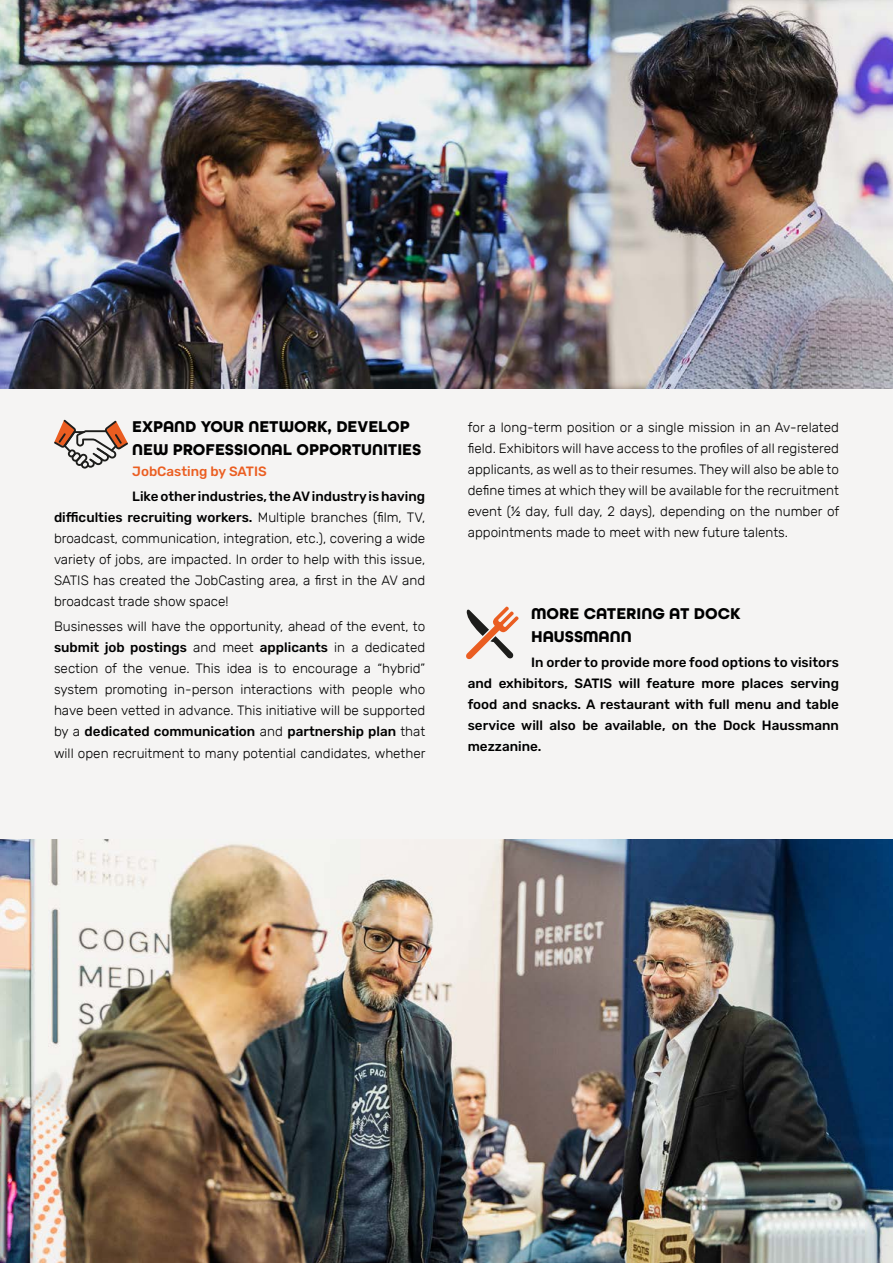
<style>
.page{position:relative;width:893px;height:1263px;background:#f5f4f3}
.page>*{position:absolute;margin:0;border:0;box-sizing:border-box;transform-origin:0 0}
.t1{font:700 16.5px/22.8px "All Round Gothic";color:#000}
.t2{font:300 13.5px/21px "Rubik";color:#000;text-align:justify}
.t3{font:500 13.5px/21px "Rubik";color:#000;text-align:justify}
.t4{font:500 13.5px "Rubik";color:#eb5e21}
.s1{font-weight:500}
</style>
<div class="page">
<svg style="left:54px;top:420px;width:74px;height:49px"></svg>
<svg style="left:466px;top:606px;width:53px;height:53px"></svg>
<img style="left:0;top:0;width:893px;height:388px">
<img style="left:1px;top:840px;width:892px;height:423px">
<p class="t1" style="left:132px;top:415px;width:291px">EXPAND YOUR NETWORK, DEVELOP<br>NEW PROFESSIONAL OPPORTUNITIES</p>
<p class="t4" style="left:132px;top:463px;width:136px">JobCasting by SATIS</p>
<p class="t2" style="left:54px;top:486px;width:373px;text-indent:78px"><span class="s1">Like other industries, the AV industry is having difficulties recruiting workers.</span> Multiple branches (film, TV, broadcast, communication, integration, etc.), covering a wide variety of jobs, are impacted. In order to help with this issue, SATIS has created the JobCasting area, a first in the AV and broadcast trade show space!</p>
<p class="t2" style="left:54px;top:617px;width:373px">Businesses will have the opportunity, ahead of the event, to <span class="s1">submit job postings</span> and meet <span class="s1">applicants</span> in a dedicated section of the venue. This idea is to encourage a “hybrid” system promoting in-person interactions with people who have been vetted in advance. This initiative will be supported by a <span class="s1">dedicated communication</span> and <span class="s1">partnership plan</span> that will open recruitment to many potential candidates, whether</p>
<p class="t2" style="left:468px;top:418px;width:373px">for a long-term position or a single mission in an Av-related field. Exhibitors will have access to the profiles of all registered applicants, as well as to their resumes. They will also be able to define times at which they will be available for the recruitment event (½ day, full day, 2 days), depending on the number of appointments made to meet with new future talents.</p>
<p class="t1" style="left:531px;top:602px;width:211px">MORE CATERING AT DOCK<br>HAUSSMANN</p>
<p class="t3" style="left:468px;top:652px;width:373px;text-indent:63px">In order to provide more food options to visitors and exhibitors, SATIS will feature more places serving food and snacks. A restaurant with full menu and table service will also be available, on the Dock Haussmann mezzanine.</p>
</div>
